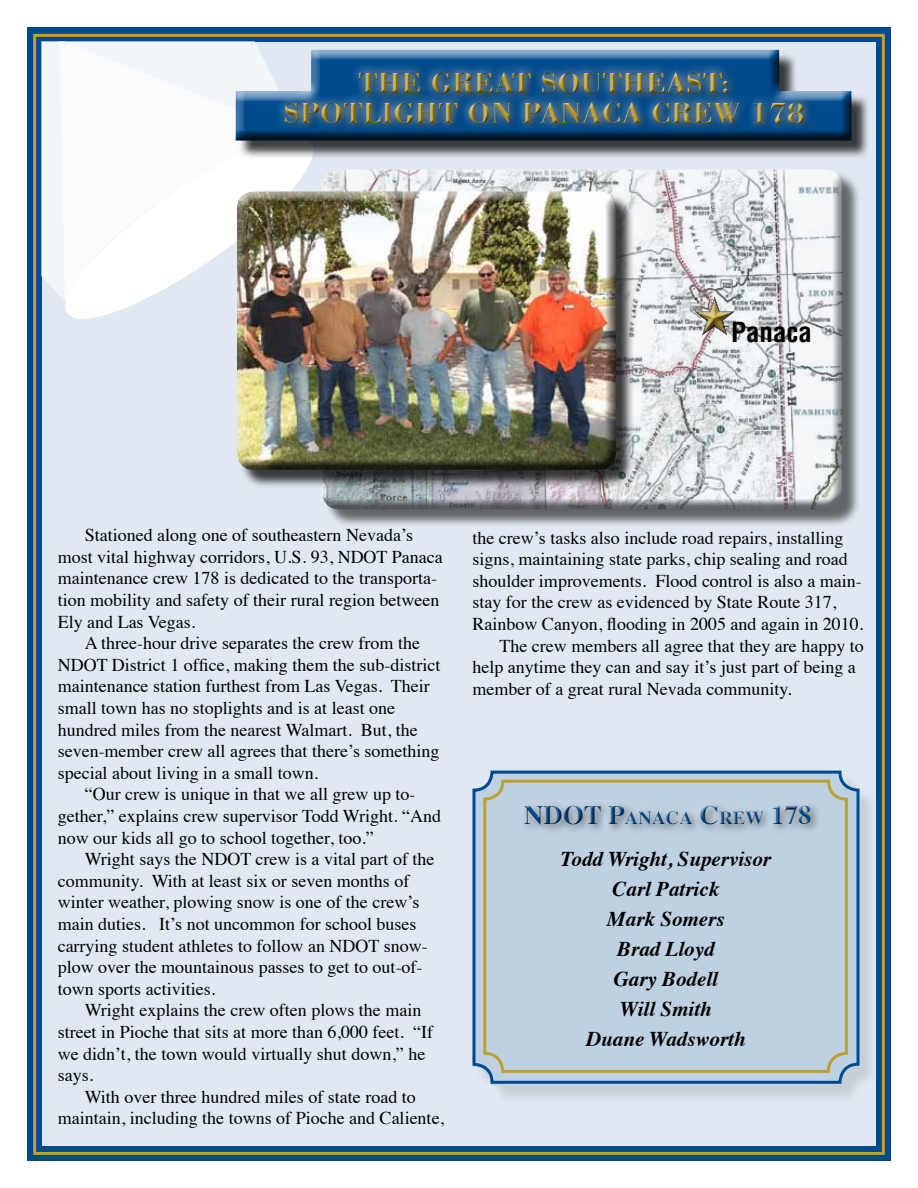
<style>
.page{position:relative;width:918px;height:1188px;background:#fff}
.page>*{position:absolute;margin:0;border:0;box-sizing:border-box;transform-origin:0 0}
.t1{font:700 30px "Bodoni";color:#bca130}
.t2{font:700 27px "Times";color:#004b8d}
.t3{font:700 condensed 27px "Helvetica";color:#000}
.t4{font:italic 700 21px/30px "Times";color:#000;text-align:center}
.t5{font:18px/21.6px "Times";color:#000}
.s1{font-size:18.9px}
</style>
<div class="page">
<div style="left:27px;top:27px;width:864px;height:1134px;background:#e0e9f1"></div>
<div style="left:27px;top:27px;width:864px;height:1134px;border:15px solid #004b8d"></div>
<div style="left:324px;top:172px;width:537px;height:356px;background:#000;opacity:.75"></div>
<div style="left:321px;top:173px;width:522px;height:337px;background:#000;opacity:.75"></div>
<div style="left:692px;top:295px;width:45px;height:42px;background:#000;opacity:.75"></div>
<svg style="left:42px;top:42px;width:13px;height:263px;background:#f0f4f8"></svg>
<svg style="left:65px;top:159px;width:257px;height:160px"></svg>
<div style="left:55px;top:42px;width:250px;height:261px;background:#f9fbfc"></div>
<div style="left:239px;top:194px;width:395px;height:294px;background:#000;opacity:.75"></div>
<div style="left:237px;top:194px;width:379px;height:276px;background:#000;opacity:.75"></div>
<div style="left:475px;top:773px;width:403px;height:330px;background:#000;opacity:.75"></div>
<div style="left:472px;top:771px;width:388px;height:314px;background:#bed1e2;border-radius:18px"></div>
<div style="left:472px;top:771px;width:388px;height:313px;border:3px solid #004b8d;border-radius:18px"></div>
<div style="left:512px;top:799px;width:311px;height:37px;background:#000;opacity:.75"></div>
<div style="left:483px;top:780px;width:365px;height:293px;border:3px solid #bca130;border-radius:18px"></div>
<div style="left:238px;top:52px;width:632px;height:107px;background:#000;opacity:.75"></div>
<div style="left:234px;top:47px;width:618px;height:95px;background:#000;opacity:.75"></div>
<div style="left:272px;top:63px;width:544px;height:65px;background:#fff;opacity:.75"></div>
<div style="left:272px;top:65px;width:544px;height:70px;background:#000;opacity:.75"></div>
<h1 class="t1" style="left:358px;top:64px;width:266px">THE GREAT SOUTHEAST</h1>
<h1 class="t1" style="left:720px;top:64px;width:11px">:</h1>
<h1 class="t1" style="left:283px;top:94px;width:133px">SPOTLIGHT</h1>
<h1 class="t1" style="left:468px;top:94px;width:204px">ON PANACA CRE</h1>
<h1 class="t1" style="left:713px;top:94px;width:94px">W 178</h1>
<h2 class="t3" style="left:731px;top:316px;width:82px">Panaca</h2>
<p class="t5" style="left:58px;top:523px;width:387px;text-indent:27px">Stationed along one of southeastern Nevada’s most vital highway corridors, U.S. 93, NDOT Panaca maintenance crew 178 is dedicated to the transporta&shy;tion mobility and safety of their rural region between Ely and Las Vegas.</p>
<p class="t5" style="left:58px;top:631px;width:384px;text-indent:27px">A three-hour drive separates the crew from the NDOT District 1 office, making them the sub-district maintenance station furthest from Las Vegas. Their small town has no stoplights and is at least one hundred miles from the nearest Walmart. But, the seven-member crew all agrees that there’s something special about living in a small town.</p>
<p class="t5" style="left:58px;top:782px;width:385px;text-indent:27px">“Our crew is unique in that we all grew up to&shy;gether,” explains crew supervisor Todd Wright. “And now our kids all go to school together, too.”</p>
<p class="t5" style="left:58px;top:847px;width:378px;text-indent:27px">Wright says the NDOT crew is a vital part of the community. With at least six or seven months of winter weather, plowing snow is one of the crew’s main duties. It’s not uncommon for school buses carrying student athletes to follow an NDOT snow&shy;plow over the mountainous passes to get to out-of&shy;town sports activities.</p>
<p class="t5" style="left:58px;top:998px;width:377px;text-indent:27px">Wright explains the crew often plows the main street in Pioche that sits at more than 6,000 feet. “If we didn’t, the town would virtually shut down,” he says.</p>
<p class="t5" style="left:58px;top:1084px;width:388px;text-align:center">With over three hundred miles of state road to maintain, including the towns of Pioche and Caliente,</p>
<p class="t5" style="left:472px;top:525px;width:372px">the crew’s tasks also include road repairs, installing</p>
<p class="t5" style="left:472px;top:547px;width:377px">signs, maintaining state parks, chip sealing and road</p>
<p class="t5" style="left:472px;top:568px;width:391px">shoulder improvements. Flood control is also a main-</p>
<p class="t5" style="left:472px;top:590px;width:365px">stay for the crew as evidenced by State Route 317,</p>
<p class="t5" style="left:472px;top:612px;width:392px">Rainbow Canyon, flooding in 2005 and again in 2010.</p>
<p class="t5" style="left:500px;top:633px;width:366px">The crew members all agree that they are happy to</p>
<p class="t5" style="left:472px;top:655px;width:385px">help anytime they can and say it’s just part of being a</p>
<p class="t5" style="left:472px;top:676px;width:321px">member of a great rural Nevada community.</p>
<h2 class="t2" style="left:524px;top:789px;width:289px">NDOT P<span class="s1">ANACA</span> C<span class="s1">REW</span> 178</h2>
<p class="t4" style="left:561px;top:842px;width:212px">Todd Wright, Supervisor<br>Carl Patrick<br>Mark Somers<br>Brad Lloyd<br>Gary Bodell<br>Will Smith<br>Duane Wadsworth</p>
</div>
